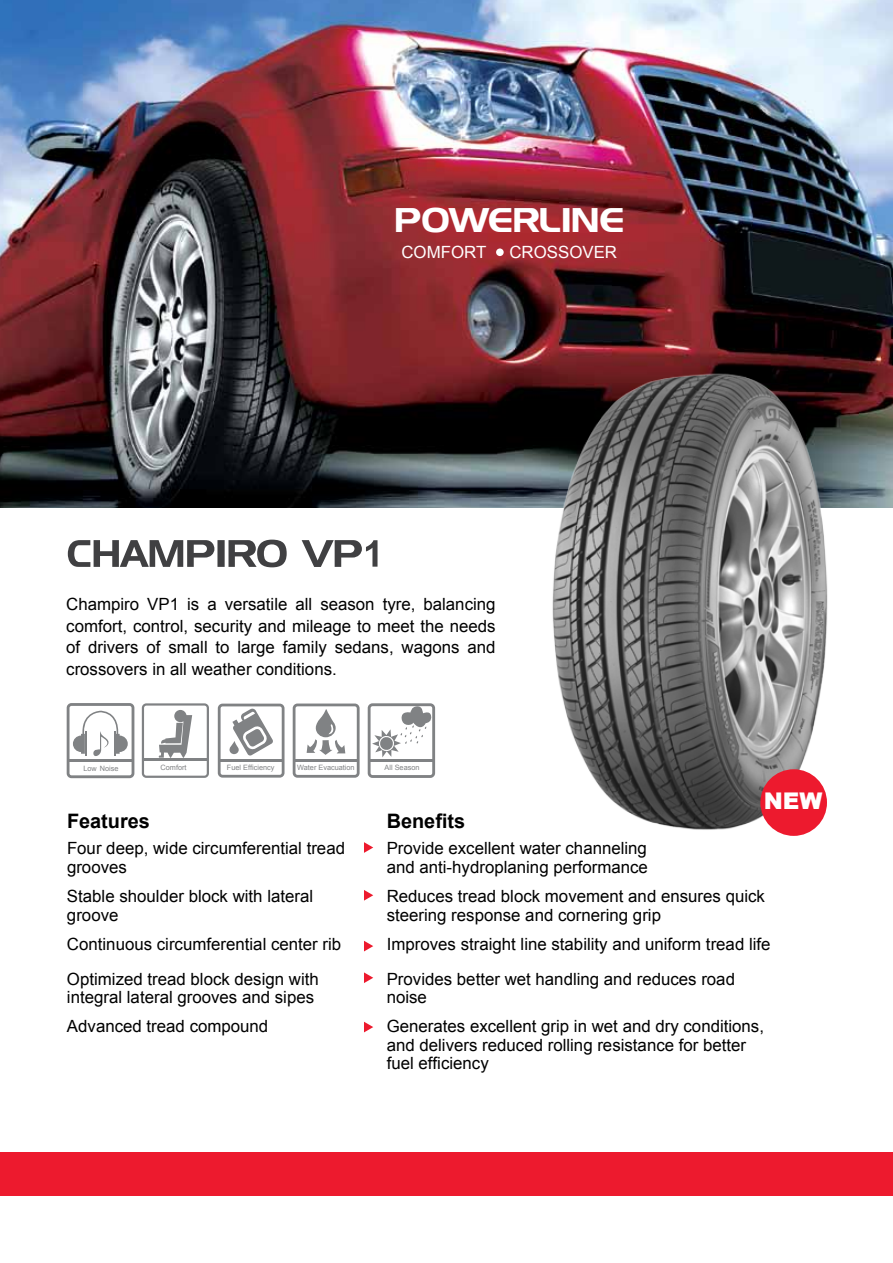
<style>
.page{position:relative;width:893px;height:1263px;background:#fff}
.page>*{position:absolute;margin:0;border:0;box-sizing:border-box;transform-origin:0 0}
.t1{font:34.05px "Denmark";color:#fff}
.t2{font:900 22.95px "Arial";color:#fff}
.t3{font:700 19.95px "Arial";color:#000}
.t4{font:16.8px/18.5px "Arial";color:#000}
.t5{font:16.8px "Arial";color:#fff}
.t6{font:7.35px "Arial";color:#808284}
</style>
<div class="page">
<div style="left:0;top:1152px;width:893px;height:43px;background:#ed1a2e"></div>
<img style="left:0;top:0;width:893px;height:507px">
<svg style="left:68px;top:540px;width:309px;height:27px"></svg>
<img style="left:545px;top:369px;width:287px;height:463px">
<svg style="left:364px;top:842px;width:9px;height:11px"></svg>
<svg style="left:364px;top:890px;width:9px;height:11px"></svg>
<svg style="left:364px;top:941px;width:9px;height:10px"></svg>
<svg style="left:364px;top:972px;width:9px;height:11px"></svg>
<svg style="left:364px;top:1022px;width:9px;height:10px"></svg>
<div style="left:293px;top:703px;width:67px;height:75px;border:3px solid #808284;border-radius:3px"></div>
<svg style="left:307px;top:709px;width:38px;height:46px"></svg>
<hr style="left:294px;top:759px;width:64px;height:3px;background:#808284">
<div style="left:368px;top:703px;width:67px;height:75px;border:3px solid #808284;border-radius:3px"></div>
<svg style="left:372px;top:706px;width:60px;height:51px"></svg>
<hr style="left:369px;top:759px;width:65px;height:2px;background:#808284">
<div style="left:67px;top:703px;width:67px;height:75px;border:3px solid #808284;border-radius:3px"></div>
<svg style="left:73px;top:711px;width:55px;height:45px"></svg>
<hr style="left:68px;top:759px;width:66px;height:3px;background:#808284">
<div style="left:142px;top:703px;width:67px;height:75px;border:2px solid #808284;border-radius:3px"></div>
<svg style="left:158px;top:710px;width:34px;height:48px"></svg>
<hr style="left:143px;top:758px;width:65px;height:2px;background:#808284">
<svg style="left:229px;top:708px;width:44px;height:48px"></svg>
<div style="left:218px;top:704px;width:66px;height:74px;border:3px solid #808284;border-radius:3px"></div>
<hr style="left:219px;top:759px;width:64px;height:3px;background:#808284">
<div style="left:760px;top:769px;width:67px;height:67px;background:#ed1a2e;border-radius:50%"></div>
<div style="left:496px;top:248px;width:8px;height:8px;background:#fff;border-radius:50%"></div>
<p class="t1" style="left:394px;top:199px;width:231px">POWERLINE</p>
<p class="t5" style="left:401px;top:241px;width:86px">COMFORT</p>
<p class="t5" style="left:509px;top:241px;width:109px">CROSSOVER</p>
<p class="t4" style="left:66px;top:594px;width:431px;line-height:21.5px;text-align:justify">Champiro VP1 is a versatile all season tyre, balancing comfort, control, security and mileage to meet the needs of drivers of small to large family sedans, wagons and crossovers in all weather conditions.</p>
<p class="t6" style="left:83px;top:763px;width:37px">Low Noise</p>
<p class="t6" style="left:161px;top:763px;width:28px">Comfort</p>
<p class="t6" style="left:227px;top:762px;width:49px">Fuel Efficiency</p>
<p class="t6" style="left:297px;top:763px;width:59px">Water Evacuation</p>
<p class="t6" style="left:385px;top:763px;width:37px">All Season</p>
<p class="t2" style="left:764px;top:784px;width:60px">NEW</p>
<p class="t3" style="left:67px;top:808px;width:84px">Features</p>
<p class="t3" style="left:387px;top:808px;width:80px">Benefits</p>
<p class="t4" style="left:67px;top:839px;width:280px">Four deep, wide circumferential tread grooves</p>
<p class="t4" style="left:387px;top:839px;width:263px">Provide excellent water channeling and anti-hydroplaning performance</p>
<p class="t4" style="left:67px;top:887px;width:248px">Stable shoulder block with lateral groove</p>
<p class="t4" style="left:387px;top:887px;width:380px">Reduces tread block movement and ensures quick steering response and cornering grip</p>
<p class="t4" style="left:67px;top:935px;width:276px">Continuous circumferential center rib</p>
<p class="t4" style="left:387px;top:935px;width:385px">Improves straight line stability and uniform tread life</p>
<p class="t4" style="left:67px;top:970px;width:253px">Optimized tread block design with integral lateral grooves and sipes</p>
<p class="t4" style="left:387px;top:970px;width:350px">Provides better wet handling and reduces road noise</p>
<p class="t4" style="left:67px;top:1017px;width:203px">Advanced tread compound</p>
<p class="t4" style="left:387px;top:1017px;width:379px">Generates excellent grip in wet and dry conditions, and delivers reduced rolling resistance for better fuel efficiency</p>
</div>
